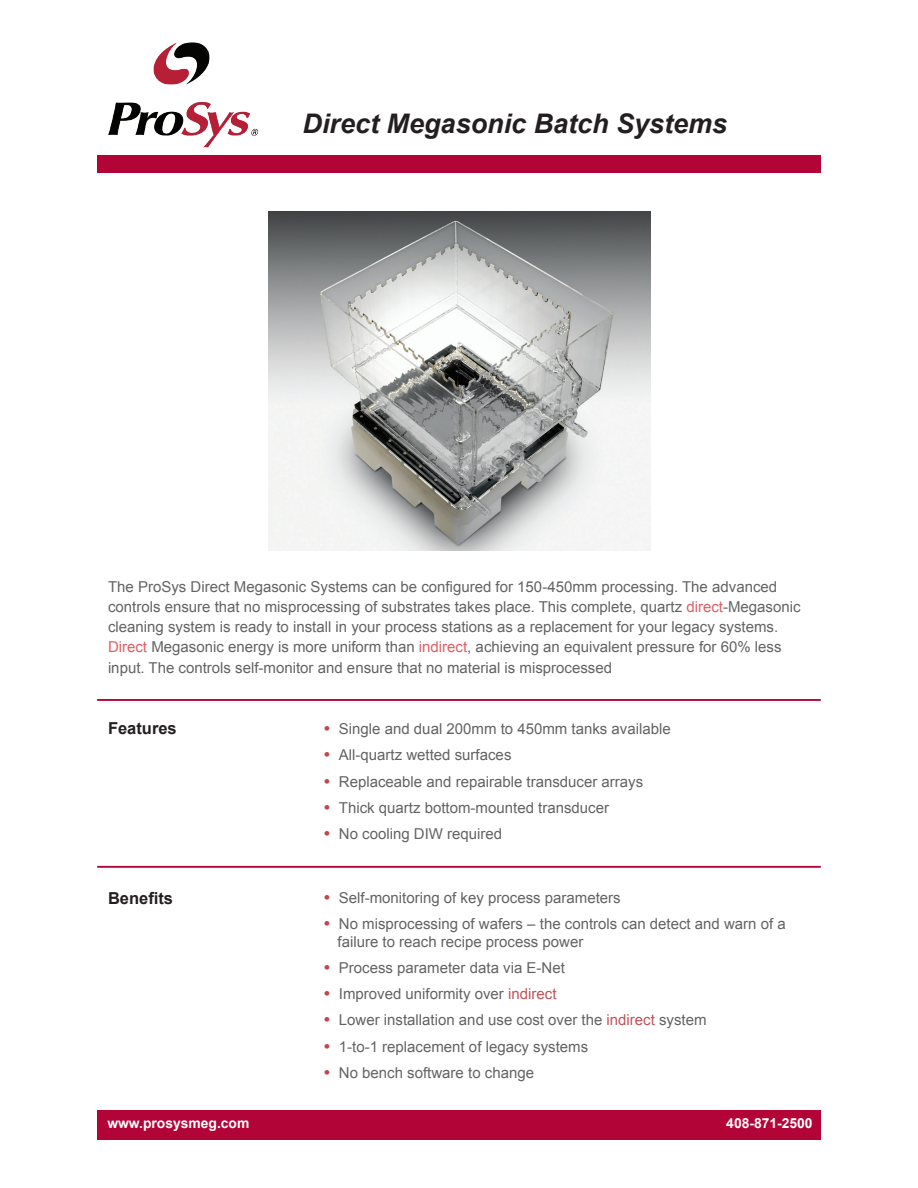
<style>
.page{position:relative;width:918px;height:1188px;background:#fff}
.page>*{position:absolute;margin:0;border:0;box-sizing:border-box;transform-origin:0 0}
.t1{font:italic 700 27px "Arial";color:#231f20}
.t2{font:700 16.5px "Arial";color:#231f20}
.t3{font:15px/20.2px "Arial";color:#636366}
.t4{font:700 13.8px "Arial";color:#fff}
.s1{color:#dd5e64}
.s2{font-weight:700;font-size:16.5px;color:#c04651}
.s3{color:#c35258}
</style>
<div class="page">
<img style="left:108px;top:42px;width:151px;height:106px">
<div style="left:97px;top:1110px;width:724px;height:29px;background:#b30437"></div>
<div style="left:97px;top:156px;width:724px;height:17px;background:#b30437"></div>
<hr style="left:97px;top:699px;width:724px;height:2px;background:#b30437">
<img style="left:268px;top:211px;width:382px;height:339px">
<hr style="left:97px;top:866px;width:724px;height:2px;background:#b30437">
<h1 class="t1" style="left:303px;top:106px;width:426px">Direct Megasonic Batch Systems</h1>
<p class="t3" style="left:108px;top:576px;width:694px">The ProSys Direct Megasonic Systems can be configured for 150-450mm processing. The advanced controls ensure that no misprocessing of substrates takes place. This complete, quartz <span class="s1">direct</span>-Megasonic cleaning system is ready to install in your process stations as a replacement for your legacy systems.<br><span class="s1">Direct</span> Megasonic energy is more uniform than <span class="s1">indirect</span>, achieving an equivalent pressure for 60% less input. The controls self-monitor and ensure that no material is misprocessed</p>
<p class="t2" style="left:108px;top:717px;width:70px">Features</p>
<p class="t3" style="left:324px;top:719px;width:348px"><span class="s2">•</span> Single and dual 200mm to 450mm tanks available</p>
<p class="t3" style="left:324px;top:745px;width:189px"><span class="s2">•</span> All-quartz wetted surfaces</p>
<p class="t3" style="left:324px;top:771px;width:321px"><span class="s2">•</span> Replaceable and repairable transducer arrays</p>
<p class="t3" style="left:324px;top:797px;width:287px"><span class="s2">•</span> Thick quartz bottom-mounted transducer</p>
<p class="t3" style="left:324px;top:824px;width:180px"><span class="s2">•</span> No cooling DIW required</p>
<p class="t2" style="left:108px;top:887px;width:67px">Benefits</p>
<p class="t3" style="left:324px;top:888px;width:298px"><span class="s2">•</span> Self-monitoring of key process parameters</p>
<p class="t3" style="left:338px;top:915px;width:450px;line-height:18px;text-indent:-14px"><span class="s2">•</span> No misprocessing of wafers – the controls can detect and warn of a failure to reach recipe process power</p>
<p class="t3" style="left:324px;top:958px;width:242px"><span class="s2">•</span> Process parameter data via E-Net</p>
<p class="t3" style="left:324px;top:984px;width:234px"><span class="s2">•</span> Improved uniformity over <span class="s3">indirect</span></p>
<p class="t3" style="left:324px;top:1010px;width:384px"><span class="s2">•</span> Lower installation and use cost over the <span class="s3">indirect</span> system</p>
<p class="t3" style="left:324px;top:1036px;width:266px"><span class="s2">•</span> 1-to-1 replacement of legacy systems</p>
<p class="t3" style="left:324px;top:1062px;width:212px"><span class="s2">•</span> No bench software to change</p>
<p class="t4" style="left:107px;top:1114px;width:144px">www.prosysmeg.com</p>
<p class="t4" style="left:726px;top:1114px;width:88px">408-871-2500</p>
</div>
